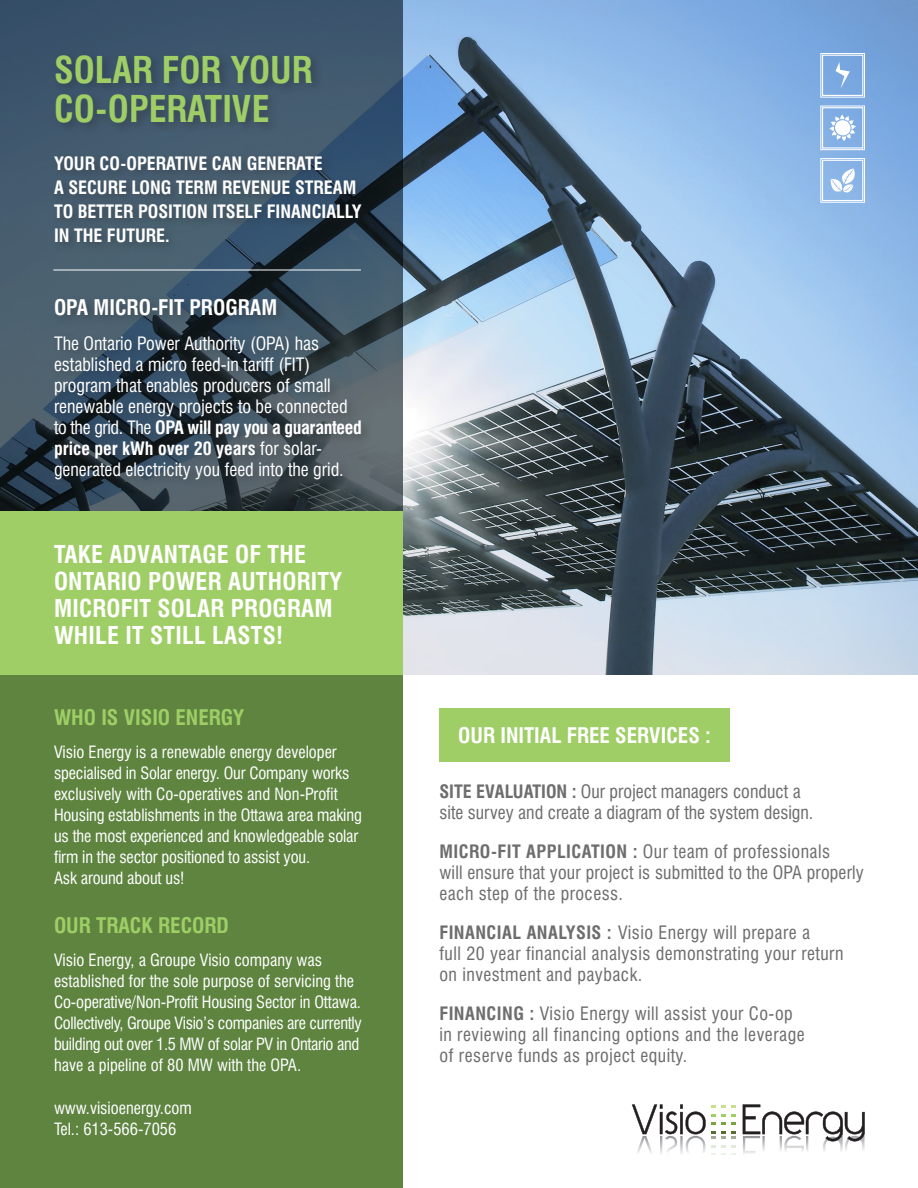
<style>
.page{position:relative;width:918px;height:1188px;background:#fff}
.page>*{position:absolute;margin:0;border:0;box-sizing:border-box;transform-origin:0 0}
.t1{font:700 condensed 36px "Swiss 721 BT";color:#9fce66}
.t2{font:700 condensed 24px/27px "Swiss 721 BT";letter-spacing:.01em;color:#fff}
.t3{font:700 condensed 21px "Swiss 721 BT";color:#fff}
.t4{font:700 condensed 21px "Swiss 721 BT";color:#9fce66}
.t5{font:condensed 18px/21px "Swiss 721 BT";letter-spacing:.025em;color:#6d6d6d}
.t6{font:condensed 18px/21px "Swiss 721 BT";color:#fff}
.t7{font:700 condensed 18px "Swiss 721 BT";color:#fff}
.t8{font:condensed 18px "Swiss 721 BT";color:#6d6d6d}
.t9{font:condensed 16.5px/21px "Swiss 721 BT";letter-spacing:-.01em;color:#fff}
.s1{font-weight:700}
</style>
<div class="page">
<img style="left:403px;top:0;width:515px;height:675px">
<div style="left:0;top:675px;width:403px;height:513px;background:#5e8440"></div>
<svg style="left:0;top:0;width:403px;height:512px;background:#3d5263"></svg>
<div style="left:50px;top:51px;width:323px;height:440px;background:#231f20;opacity:.35"></div>
<div style="left:439px;top:708px;width:291px;height:54px;background:#9fce66"></div>
<div style="left:821px;top:53px;width:44px;height:44px;border:1px solid #fff"></div>
<div style="left:822px;top:55px;width:41px;height:41px;border:1px solid #fff"></div>
<svg style="left:836px;top:62px;width:14px;height:27px"></svg>
<div style="left:821px;top:106px;width:44px;height:44px;border:1px solid #fff"></div>
<div style="left:822px;top:107px;width:41px;height:42px;border:1px solid #fff"></div>
<svg style="left:829px;top:115px;width:27px;height:26px"></svg>
<svg style="left:831px;top:168px;width:28px;height:25px"></svg>
<div style="left:821px;top:158px;width:44px;height:45px;border:1px solid #fff"></div>
<div style="left:822px;top:160px;width:41px;height:41px;border:1px solid #fff"></div>
<div style="left:0;top:512px;width:403px;height:163px;background:#9fce66"></div>
<hr style="left:53px;top:270px;width:308px;height:1px;background:#fff">
<svg style="left:732px;top:1145px;width:4px;height:3px"></svg>
<svg style="left:743px;top:1104px;width:122px;height:50px"></svg>
<svg style="left:732px;top:1105px;width:4px;height:3px"></svg>
<svg style="left:732px;top:1122px;width:4px;height:3px"></svg>
<svg style="left:632px;top:1104px;width:94px;height:51px"></svg>
<svg style="left:732px;top:1131px;width:4px;height:8px"></svg>
<p class="t1" style="left:54px;top:48px;width:260px">SOLAR FOR YOUR</p>
<p class="t1" style="left:54px;top:87px;width:217px">CO-OPERATIVE</p>
<p class="t7" style="left:54px;top:153px;width:270px">YOUR CO-OPERATIVE CAN GENERATE</p>
<p class="t7" style="left:54px;top:177px;width:304px">A SECURE LONG TERM REVENUE STREAM</p>
<p class="t7" style="left:54px;top:201px;width:309px">TO BETTER POSITION ITSELF FINANCIALLY</p>
<p class="t7" style="left:54px;top:225px;width:117px">IN THE FUTURE.</p>
<p class="t3" style="left:54px;top:295px;width:225px">OPA MICRO-FIT PROGRAM</p>
<p class="t6" style="left:54px;top:332px;width:309px">The Ontario Power Authority (OPA) has established a micro feed-in tariff (FIT) program that enables producers of small renewable energy projects to be connected to the grid. The <span class="s1">OPA will pay you a guaranteed price per kWh over 20 years</span> for solar&shy;generated electricity you feed into the grid.</p>
<p class="t2" style="left:54px;top:540px;width:290px">TAKE ADVANTAGE OF THE<br>ONTARIO POWER AUTHORITY<br>MICROFIT SOLAR PROGRAM<br>WHILE IT STILL LASTS!</p>
<p class="t4" style="left:54px;top:705px;width:192px">WHO IS VISIO ENERGY</p>
<p class="t9" style="left:54px;top:741px;width:309px">Visio Energy is a renewable energy developer specialised in Solar energy. Our Company works exclusively with Co-operatives and Non-Profit Housing establishments in the Ottawa area making us the most experienced and knowledgeable solar firm in the sector positioned to assist you.</p>
<p class="t9" style="left:54px;top:867px;width:132px">Ask around about us!</p>
<p class="t4" style="left:54px;top:913px;width:176px">OUR TRACK RECORD</p>
<p class="t9" style="left:54px;top:950px;width:309px">Visio Energy, a Groupe Visio company was established for the sole purpose of servicing the Co-operative/Non-Profit Housing Sector in Ottawa.<br>Collectively, Groupe Visio’s companies are currently building out over 1.5 MW of solar PV in Ontario and have a pipeline of 80 MW with the OPA.</p>
<p class="t9" style="left:54px;top:1097px;width:139px">www.visioenergy.com</p>
<p class="t9" style="left:54px;top:1118px;width:124px">Tel.: 613-566-7056</p>
<p class="t3" style="left:458px;top:723px;width:254px">OUR INITIAL FREE SERVICES :</p>
<p class="t8" style="left:439px;top:780px;width:363px"><span class="s1">SITE EVALUATION :</span> Our project managers conduct a</p>
<p class="t8" style="left:439px;top:801px;width:376px">site survey and create a diagram of the system design.</p>
<p class="t5" style="left:439px;top:841px;width:392px"><span class="s1">MICRO-FIT APPLICATION :</span> Our team of professionals</p>
<p class="t5" style="left:439px;top:862px;width:426px">will ensure that your project is submitted to the OPA properly each step of the process.</p>
<p class="t5" style="left:439px;top:922px;width:372px"><span class="s1">FINANCIAL ANALYSIS :</span> Visio Energy will prepare a</p>
<p class="t5" style="left:439px;top:943px;width:406px">full 20 year financial analysis demonstrating your return</p>
<p class="t5" style="left:439px;top:964px;width:204px">on investment and payback.</p>
<p class="t5" style="left:439px;top:1003px;width:355px"><span class="s1">FINANCING :</span> Visio Energy will assist your Co-op</p>
<p class="t5" style="left:439px;top:1024px;width:367px">in reviewing all financing options and the leverage</p>
<p class="t5" style="left:439px;top:1045px;width:249px">of reserve funds as project equity.</p>
</div>
